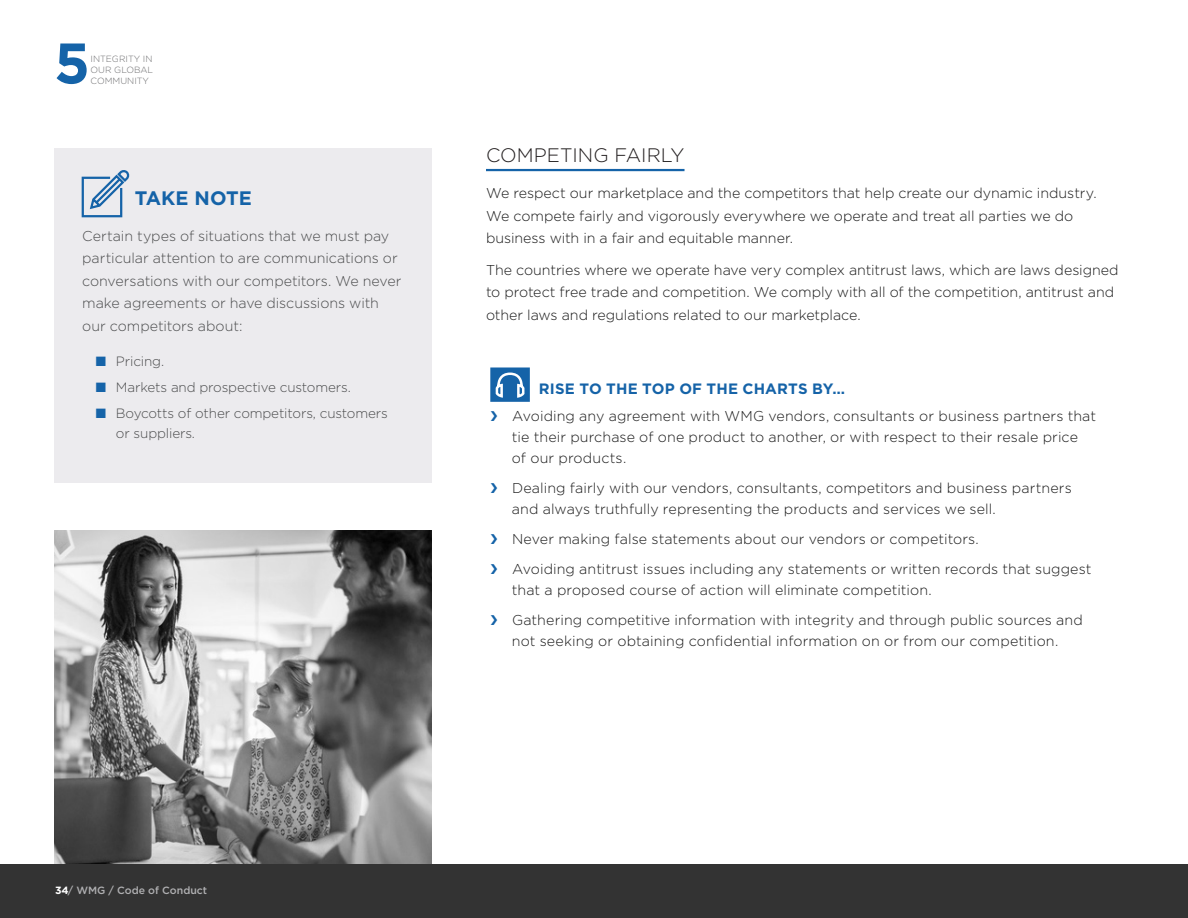
<style>
.page{position:relative;width:1188px;height:918px;background:#fff}
.page>*{position:absolute;margin:0;border:0;box-sizing:border-box;transform-origin:0 0}
.t1{font:700 57px "Gotham";color:#1563a8}
.Section_0_Main_Headi{font:300 19.5px "Gotham";letter-spacing:.005em;color:#231f20}
.Section_0_Main_Headi-2{font:700 19.5px "Gotham";letter-spacing:-.005em;color:#1563a8}
.Section_2_Sub_APW{font:700 15px "Gotham";letter-spacing:.01em;color:#1563a8}
.Body_Copy{font:300 14.25px/21px "Gotham";color:#1a1a1a}
.Body_Copy-2{font:300 14.25px/22.5px "Gotham";letter-spacing:-.005em;color:#4b4c4d}
.t2{font:300 13.5px/19.5px "Gotham";letter-spacing:-.01em;color:#4b4c4d}
.t3{font:500 10.5px "Gotham";color:#b0b0b2}
.t4{font:300 9px/11.2px "Gotham";color:#6e6e70}
.s1{color:#1563a8}
.s2{font-weight:700;color:#fff}
</style>
<div class="page">
<img style="left:54px;top:530px;width:378px;height:334px">
<div style="left:0;top:864px;width:1188px;height:54px;background:#333"></div>
<svg style="left:490px;top:368px;width:40px;height:34px"></svg>
<div style="left:54px;top:148px;width:378px;height:335px;background:#ecebee"></div>
<svg style="left:81px;top:170px;width:49px;height:48px"></svg>
<hr style="left:486px;top:169px;width:199px;height:2px;background:#1563a8">
<p class="t1" style="left:54px;top:25px;width:37px">5</p>
<p class="t4" style="left:91px;top:53px;width:64px">INTEGRITY IN<br>OUR GLOBAL</p>
<p class="t4" style="left:91px;top:75px;width:60px">COMMUNITY</p>
<p class="Section_0_Main_Headi-2" style="left:135px;top:185px;width:118px">TAKE NOTE</p>
<p class="Body_Copy-2" style="left:82px;top:224px;width:321px">Certain types of situations that we must pay particular attention to are communications or conversations with our competitors. We never make agreements or have discussions with our competitors about:</p>
<p class="t2" style="left:96px;top:351px;width:70px"><span class="s1">■</span> Pricing.</p>
<p class="t2" style="left:96px;top:377px;width:257px"><span class="s1">■</span> Markets and prospective customers.</p>
<p class="t2" style="left:116px;top:403px;width:273px;text-indent:-20px"><span class="s1">■</span> Boycotts of other competitors, customers or suppliers.</p>
<p class="Section_0_Main_Headi" style="left:486px;top:143px;width:200px">COMPETING FAIRLY</p>
<p class="Body_Copy" style="left:486px;top:182px;width:612px;line-height:22.5px">We respect our marketplace and the competitors that help create our dynamic industry.<br>We compete fairly and vigorously everywhere we operate and treat all parties we do business with in a fair and equitable manner.</p>
<p class="Body_Copy" style="left:486px;top:258px;width:634px;line-height:22.5px">The countries where we operate have very complex antitrust laws, which are laws designed to protect free trade and competition. We comply with all of the competition, antitrust and other laws and regulations related to our marketplace.</p>
<p class="Section_2_Sub_APW" style="left:539px;top:378px;width:308px">RISE TO THE TOP OF THE CHARTS BY…</p>
<p class="Body_Copy" style="left:512px;top:405px;width:586px">Avoiding any agreement with WMG vendors, consultants or business partners that tie their purchase of one product to another, or with respect to their resale price<br>of our products.</p>
<p class="Body_Copy" style="left:512px;top:477px;width:561px">Dealing fairly with our vendors, consultants, competitors and business partners and always truthfully representing the products and services we sell.</p>
<p class="Body_Copy" style="left:512px;top:528px;width:468px">Never making false statements about our vendors or competitors.</p>
<p class="Body_Copy" style="left:512px;top:558px;width:581px">Avoiding antitrust issues including any statements or written records that suggest that a proposed course of action will eliminate competition.</p>
<p class="Body_Copy" style="left:512px;top:609px;width:572px">Gathering competitive information with integrity and through public sources and not seeking or obtaining confidential information on or from our competition.</p>
<p class="t3" style="left:55px;top:884px;width:154px"><span class="s2">34</span>/ WMG / Code of Conduct</p>
</div>
